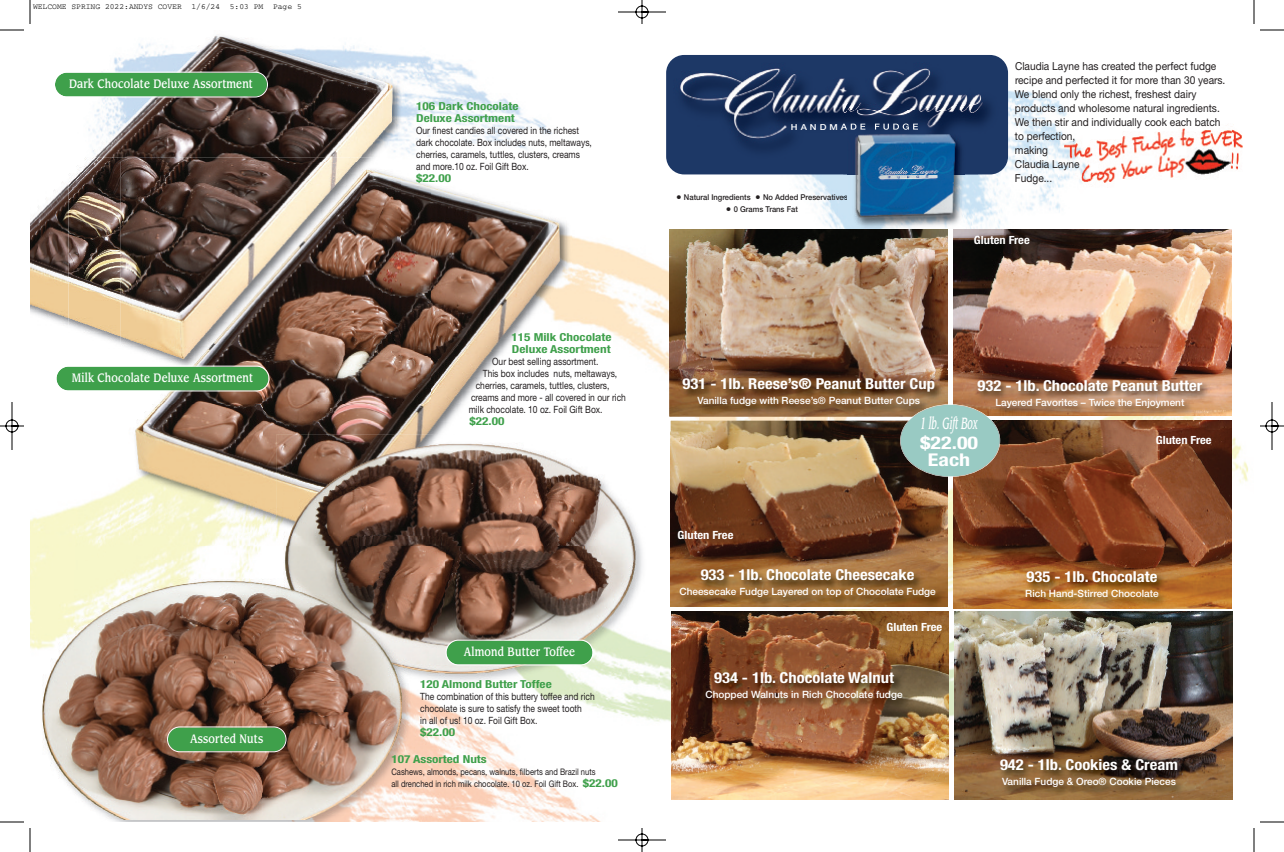
<style>
.page{position:relative;width:1284px;height:852px;background:#fff}
.page>*{position:absolute;margin:0;border:0;box-sizing:border-box;transform-origin:0 0}
.t1{font:700 condensed 17.6px/16.9px "Helvetica Neue";color:#fff;text-align:center;scale:1.25 1}
.t2{font:italic 500 16px "Leawood";color:#fff;scale:.55 1}
.t3{font:700 condensed 15.1px "Helvetica Neue";color:#fff;scale:1.1 1}
.t4{font:500 12px "Leawood";letter-spacing:.015em;color:#fff;scale:.81 1}
.t5{font:700 condensed 11.3px "Helvetica Neue";color:#fff;scale:1.1 1}
.t6{font:11px/14px "Helvetica Neue";color:#231f20;scale:.92 1}
.t7{font:700 condensed 11px/12px "Helvetica Neue";color:#3fa04b;scale:1.2 1}
.t8{font:10px/12px "Helvetica Neue";color:#231f20;scale:.85 1}
.t9{font:500 10px "Helvetica Neue";color:#fff}
.t10{font:9px/12px "Helvetica Neue";color:#231f20;scale:.85 1}
.t11{font:500 8px "Helvetica Neue";color:#231f20;scale:.95 1}
.t12{font:8px "Courier";color:#000}
.s1{font-weight:700;font-stretch:condensed;font-size:11px;color:#3fa04b}
</style>
<div class="page">
<img style="left:0;top:0;width:1284px;height:852px">
<p class="t12" style="left:33px;top:4px;width:270px">WELCOME SPRING 2022:ANDYS COVER 1/6/24 5:03 PM Page 5</p>
<p class="t4" style="left:69px;top:79px;width:228px">Dark Chocolate Deluxe Assortment</p>
<p class="t4" style="left:72px;top:373px;width:225px">Milk Chocolate Deluxe Assortment</p>
<p class="t4" style="left:190px;top:733px;width:92px">Assorted Nuts</p>
<p class="t7" style="left:416px;top:99px;width:87px">106 Dark Chocolate<br>Deluxe Assortment</p>
<p class="t8" style="left:416px;top:125px;width:208px">Our finest candies all covered in the richest dark chocolate. Box includes nuts, meltaways, cherries, caramels, tuttles, clusters, creams and more.10 oz. Foil Gift Box.</p>
<p class="t7" style="left:416px;top:171px;width:31px">$22.00</p>
<p class="t7" style="left:512px;top:330px;width:85px">115 Milk Chocolate<br>Deluxe Assortment</p>
<p class="t8" style="left:492px;top:356px;width:126px">Our best selling assortment.</p>
<p class="t8" style="left:483px;top:368px;width:160px">This box includes nuts, meltaways,</p>
<p class="t8" style="left:476px;top:380px;width:159px">cherries, caramels, tuttles, clusters,</p>
<p class="t8" style="left:471px;top:392px;width:184px">creams and more - all covered in our rich</p>
<p class="t8" style="left:469px;top:404px;width:159px">milk chocolate. 10 oz. Foil Gift Box.</p>
<p class="t7" style="left:470px;top:414px;width:31px">$22.00</p>
<p class="t4" style="left:464px;top:647px;width:139px">Almond Butter Toffee</p>
<p class="t7" style="left:420px;top:677px;width:111px">120 Almond Butter Toffee</p>
<p class="t8" style="left:420px;top:691px;width:207px">The combination of this buttery toffee and rich chocolate is sure to satisfy the sweet tooth<br>in all of us! 10 oz. Foil Gift Box.</p>
<p class="t7" style="left:420px;top:725px;width:31px">$22.00</p>
<p class="t7" style="left:392px;top:752px;width:81px">107 Assorted Nuts</p>
<p class="t10" style="left:392px;top:766px;width:268px">Cashews, almonds, pecans, walnuts, filberts and Brazil nuts<br>all drenched in rich milk chocolate. 10 oz. Foil Gift Box. <span class="s1">$22.00</span></p>
<p class="t11" style="left:677px;top:191px;width:182px">● Natural Ingredients ● No Added Preservatives</p>
<p class="t11" style="left:727px;top:203px;width:77px">● 0 Grams Trans Fat</p>
<p class="t6" style="left:1015px;top:60px;width:230px">Claudia Layne has created the perfect fudge recipe and perfected it for more than 30 years.<br>We blend only the richest, freshest dairy products and wholesome natural ingredients.<br>We then stir and individually cook each batch to perfection,<br>making<br>Claudia Layne<br>Fudge...</p>
<p class="t5" style="left:974px;top:231px;width:52px">Gluten Free</p>
<h3 class="t3" style="left:683px;top:371px;width:231px">931 - 1lb. Reese’s® Peanut Butter Cup</h3>
<p class="t9" style="left:698px;top:392px;width:224px">Vanilla fudge with Reese’s® Peanut Butter Cups</p>
<h3 class="t3" style="left:978px;top:373px;width:206px">932 - 1lb. Chocolate Peanut Butter</h3>
<p class="t9" style="left:995px;top:395px;width:191px">Layered Favorites – Twice the Enjoyment</p>
<h2 class="t2" style="left:921px;top:416px;width:105px">1 lb. Gift Box</h2>
<h1 class="t1" style="left:920px;top:433px;width:48px">$22.00<br>Each</h1>
<p class="t5" style="left:1156px;top:431px;width:52px">Gluten Free</p>
<p class="t5" style="left:678px;top:526px;width:52px">Gluten Free</p>
<h3 class="t3" style="left:701px;top:562px;width:196px">933 - 1lb. Chocolate Cheesecake</h3>
<p class="t9" style="left:679px;top:584px;width:258px">Cheesecake Fudge Layered on top of Chocolate Fudge</p>
<p class="t5" style="left:886px;top:618px;width:52px">Gluten Free</p>
<h3 class="t3" style="left:714px;top:665px;width:165px">934 - 1lb. Chocolate Walnut</h3>
<p class="t9" style="left:705px;top:686px;width:199px">Chopped Walnuts in Rich Chocolate fudge</p>
<h3 class="t3" style="left:1027px;top:564px;width:120px">935 - 1lb. Chocolate</h3>
<p class="t9" style="left:1025px;top:585px;width:135px">Rich Hand-Stirred Chocolate</p>
<h3 class="t3" style="left:1000px;top:752px;width:163px">942 - 1lb. Cookies &amp; Cream</h3>
<p class="t9" style="left:1002px;top:773px;width:175px">Vanilla Fudge &amp; Oreo® Cookie Pieces</p>
</div>
